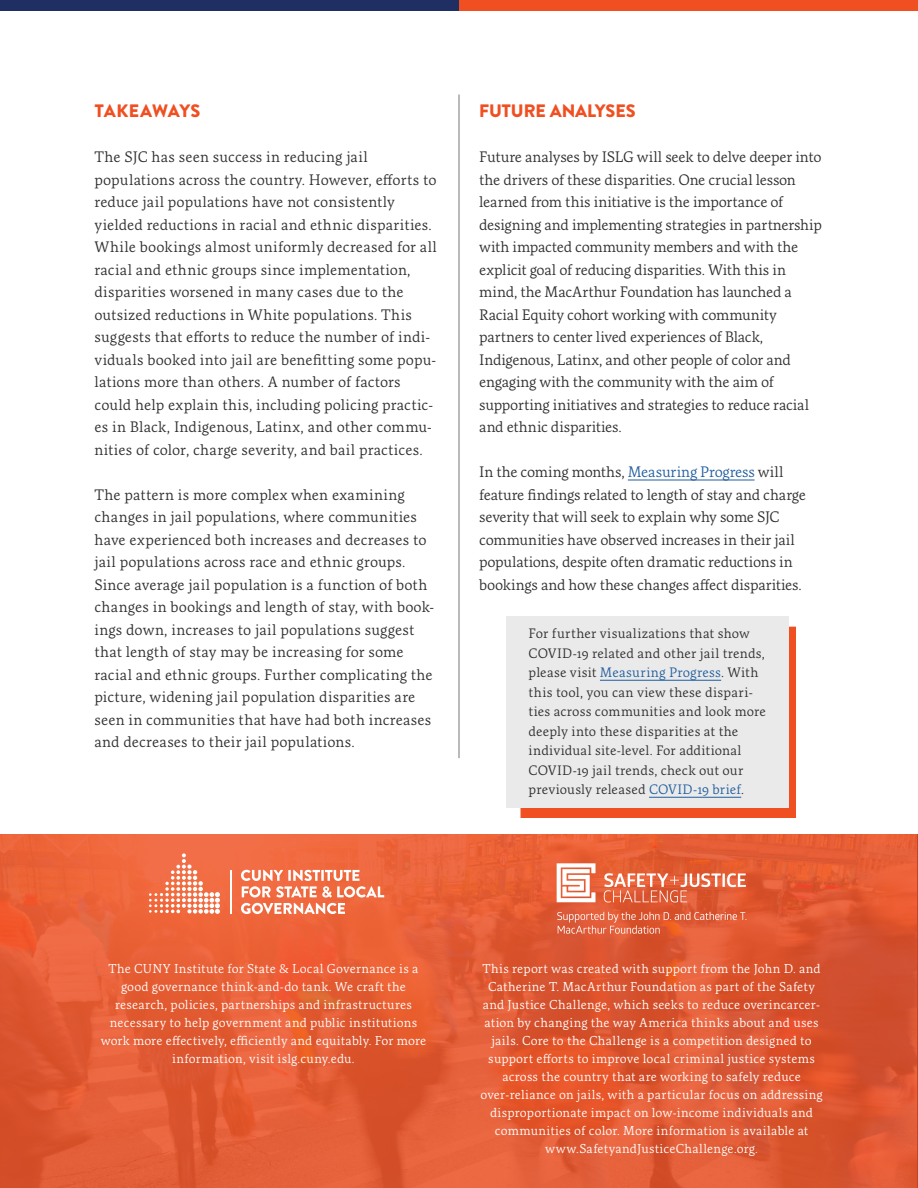
<style>
.page{position:relative;width:918px;height:1188px;background:#fff}
.page>*{position:absolute;margin:0;border:0;box-sizing:border-box;transform-origin:0 0}
.t1{font:900 18px "Brandon Text";letter-spacing:-.005em;color:#f04f21}
.t2{font:15px/22.5px "Artigo";color:#2e2e2e}
.t3{font:15px/22.5px "Artigo";letter-spacing:-.02em;color:#2e2e2e}
.t4{font:13.5px/19.5px "Artigo";letter-spacing:.01em;color:#2e2e2e}
.t5{font:12.75px/18px "Artigo";letter-spacing:.015em;color:#fff;text-align:center}
.s1{color:#215e9e}
</style>
<div class="page">
<div style="left:0;top:0;width:459px;height:11px;background:#1f2e63"></div>
<div style="left:459px;top:0;width:459px;height:11px;background:#f04f21"></div>
<svg style="left:0;top:834px;width:918px;height:354px;background:#e25b34"></svg>
<div style="left:521px;top:627px;width:275px;height:191px;background:#f04f21"></div>
<div style="left:506px;top:616px;width:282px;height:191px;background:#eaeaea"></div>
<hr style="left:600px;top:680px;width:121px;height:1px;background:#215e9e">
<hr style="left:649px;top:797px;width:92px;height:1px;background:#215e9e">
<hr style="left:459px;top:94px;width:1px;height:664px;background:#777">
<svg style="left:149px;top:853px;width:71px;height:61px;background:#f48c6c"></svg>
<hr style="left:230px;top:870px;width:1px;height:44px;background:#fff">
<svg style="left:241px;top:870px;width:143px;height:44px"></svg>
<img style="left:554px;top:861px;width:195px;height:77px">
<hr style="left:628px;top:480px;width:127px;height:1px;background:#215e9e">
<p class="t1" style="left:94px;top:98px;width:108px">TAKEAWAYS</p>
<p class="t2" style="left:94px;top:145px;width:344px">The SJC has seen success in reducing jail populations across the country. However, efforts to reduce jail populations have not consistently yielded reductions in racial and ethnic disparities.<br>While bookings almost uniformly decreased for all racial and ethnic groups since implementation, disparities worsened in many cases due to the outsized reductions in White populations. This suggests that efforts to reduce the number of indi&shy;viduals booked into jail are benefitting some popu&shy;lations more than others. A number of factors could help explain this, including policing practic&shy;es in Black, Indigenous, Latinx, and other commu&shy;nities of color, charge severity, and bail practices.</p>
<p class="t2" style="left:94px;top:483px;width:342px">The pattern is more complex when examining changes in jail populations, where communities have experienced both increases and decreases to jail populations across race and ethnic groups.<br>Since average jail population is a function of both changes in bookings and length of stay, with book&shy;ings down, increases to jail populations suggest that length of stay may be increasing for some racial and ethnic groups. Further complicating the picture, widening jail population disparities are seen in communities that have had both increases and decreases to their jail populations.</p>
<p class="t1" style="left:479px;top:98px;width:158px">FUTURE ANALYSES</p>
<p class="t3" style="left:479px;top:145px;width:344px">Future analyses by ISLG will seek to delve deeper into the drivers of these disparities. One crucial lesson learned from this initiative is the importance of designing and implementing strategies in partnership with impacted community members and with the explicit goal of reducing disparities. With this in mind, the MacArthur Foundation has launched a Racial Equity cohort working with community partners to center lived experiences of Black, Indigenous, Latinx, and other people of color and engaging with the community with the aim of supporting initiatives and strategies to reduce racial and ethnic disparities.</p>
<p class="t2" style="left:479px;top:460px;width:328px">In the coming months, <span class="s1">Measuring Progress</span> will feature findings related to length of stay and charge severity that will seek to explain why some SJC communities have observed increases in their jail populations, despite often dramatic reductions in bookings and how these changes affect disparities.</p>
<p class="t4" style="left:529px;top:624px;width:239px">For further visualizations that show COVID-19 related and other jail trends, please visit <span class="s1">Measuring Progress</span>. With this tool, you can view these dispari&shy;ties across communities and look more deeply into these disparities at the individual site-level. For additional COVID-19 jail trends, check out our previously released <span class="s1">COVID-19 brief</span>.</p>
<p class="t5" style="left:101px;top:959px;width:327px">The CUNY Institute for State &amp; Local Governance is a good governance think-and-do tank. We craft the research, policies, partnerships and infrastructures necessary to help government and public institutions work more effectively, efficiently and equitably. For more information, visit islg.cuny.edu.</p>
<p class="t5" style="left:480px;top:959px;width:344px">This report was created with support from the John D. and Catherine T. MacArthur Foundation as part of the Safety and Justice Challenge, which seeks to reduce overincarcer&shy;ation by changing the way America thinks about and uses jails. Core to the Challenge is a competition designed to support efforts to improve local criminal justice systems across the country that are working to safely reduce over-reliance on jails, with a particular focus on addressing disproportionate impact on low-income individuals and communities of color. More information is available at www.SafetyandJusticeChallenge.org.</p>
</div>
